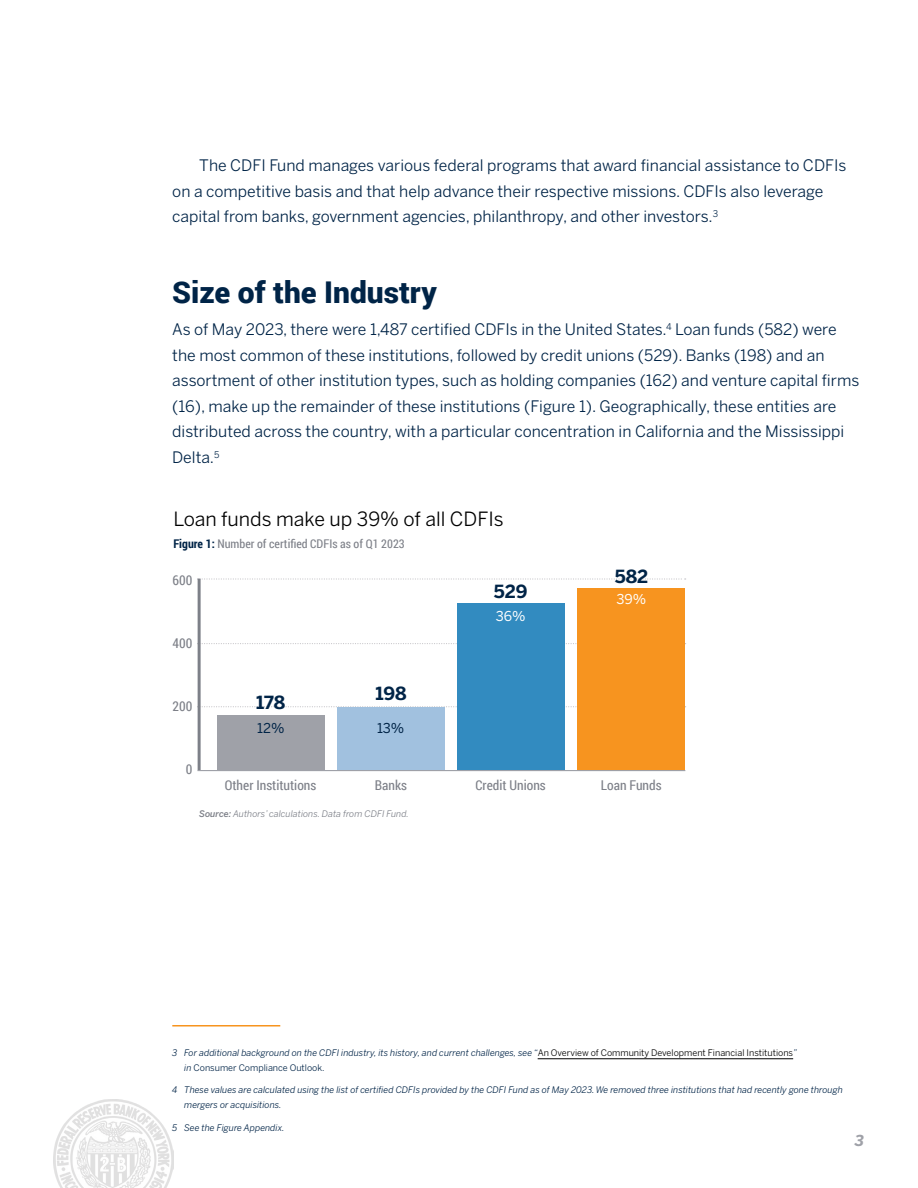
<style>
.page{position:relative;width:918px;height:1188px;background:#fff}
.page>*{position:absolute;margin:0;border:0;box-sizing:border-box;transform-origin:0 0}
.t1{font:900 30px "Roboto";color:#002447}
.t2{font:19.5px "Benton Sans";color:#000}
.t3{font:700 18px "Benton Sans";color:#002447}
.t4{font:15.75px/25.5px "Benton Sans";color:#002447}
.t5{font:italic 700 15px "Benton Sans";color:#9fa1a8}
.t6{font:13.5px "Roboto Condensed";color:#7d8088}
.t7{font:13.5px "Benton Sans";color:#002447}
.t8{font:13.5px "Benton Sans";color:#fff}
.t9{font:12px "Roboto Condensed";color:#7d8088}
.t10{font:italic 9px/15px "Benton Sans";color:#002447}
.t11{font:italic 9px "Benton Sans";color:#7d8088}
.s1{font-weight:700;color:#002447}
.s2{font-weight:500}
.s3{font-style:normal;color:#000}
.s4{font-style:normal}
</style>
<div class="page">
<img style="left:54px;top:1099px;width:119px;height:89px">
<hr style="left:172px;top:1025px;width:108px;height:2px;background:#f7941f">
<hr style="left:538px;top:1059px;width:255px;height:1px;background:#000">
<svg style="left:197px;top:578px;width:489px;height:2px"></svg>
<svg style="left:197px;top:643px;width:489px;height:1px"></svg>
<svg style="left:197px;top:706px;width:489px;height:1px"></svg>
<hr style="left:198px;top:579px;width:3px;height:191px;background:#7d8088">
<div style="left:457px;top:603px;width:108px;height:168px;background:#328bc0"></div>
<div style="left:337px;top:707px;width:108px;height:64px;background:#a1c1df"></div>
<div style="left:217px;top:715px;width:108px;height:56px;background:#9fa1a8"></div>
<div style="left:577px;top:588px;width:108px;height:183px;background:#f7941f"></div>
<hr style="left:197px;top:770px;width:488px;height:1px;background:#9fa1a8">
<p class="t4" style="left:172px;top:153px;width:676px;text-indent:27px">The CDFI Fund manages various federal programs that award financial assistance to CDFIs on a competitive basis and that help advance their respective missions. CDFIs also leverage capital from banks, government agencies, philanthropy, and other investors.<sup>3</sup></p>
<h1 class="t1" style="left:172px;top:271px;width:266px">Size of the Industry</h1>
<p class="t4" style="left:172px;top:317px;width:689px">As of May 2023, there were 1,487 certified CDFIs in the United States.<sup>4</sup> Loan funds (582) were the most common of these institutions, followed by credit unions (529). Banks (198) and an assortment of other institution types, such as holding companies (162) and venture capital firms (16), make up the remainder of these institutions (Figure 1). Geographically, these entities are distributed across the country, with a particular concentration in California and the Mississippi Delta.<sup>5</sup></p>
<p class="t2" style="left:173px;top:507px;width:332px">Loan funds make up 39% of all CDFIs</p>
<p class="t9" style="left:173px;top:535px;width:233px"><span class="s1">Figure 1:</span> Number of certified CDFIs as of Q1 2023</p>
<p class="t6" style="left:173px;top:571px;width:21px">600</p>
<p class="t6" style="left:173px;top:634px;width:21px">400</p>
<p class="t6" style="left:173px;top:697px;width:21px">200</p>
<p class="t6" style="left:186px;top:760px;width:8px">0</p>
<p class="t3" style="left:375px;top:682px;width:33px">198</p>
<p class="t3" style="left:256px;top:691px;width:30px">178</p>
<p class="t7" style="left:257px;top:720px;width:29px">12%</p>
<p class="t7" style="left:377px;top:720px;width:29px">13%</p>
<p class="t3" style="left:494px;top:580px;width:35px">529</p>
<p class="t8" style="left:496px;top:608px;width:31px">36%</p>
<p class="t3" style="left:615px;top:565px;width:35px">582</p>
<p class="t8" style="left:617px;top:591px;width:31px">39%</p>
<p class="t6" style="left:225px;top:775px;width:93px">Other Institutions</p>
<p class="t6" style="left:375px;top:775px;width:34px">Banks</p>
<p class="t6" style="left:476px;top:775px;width:72px">Credit Unions</p>
<p class="t6" style="left:601px;top:775px;width:62px">Loan Funds</p>
<p class="t11" style="left:199px;top:808px;width:211px"><span class="s2">Source:</span> Authors’ calculations. Data from CDFI Fund.</p>
<p class="t10" style="left:184px;top:1045px;width:614px;text-indent:-12px">3 For additional background on the CDFI industry, its history, and current challenges, see “<span class="s3">An Overview of Community Development Financial Institutions</span>” in <span class="s4">Consumer Compliance Outlook.</span></p>
<p class="t10" style="left:184px;top:1083px;width:660px;text-indent:-12px">4 These values are calculated using the list of certified CDFIs provided by the CDFI Fund as of May 2023. We removed three institutions that had recently gone through mergers or acquisitions.</p>
<p class="t10" style="left:172px;top:1120px;width:114px">5 See the Figure Appendix.</p>
<p class="t5" style="left:855px;top:1131px;width:11px">3</p>
</div>
